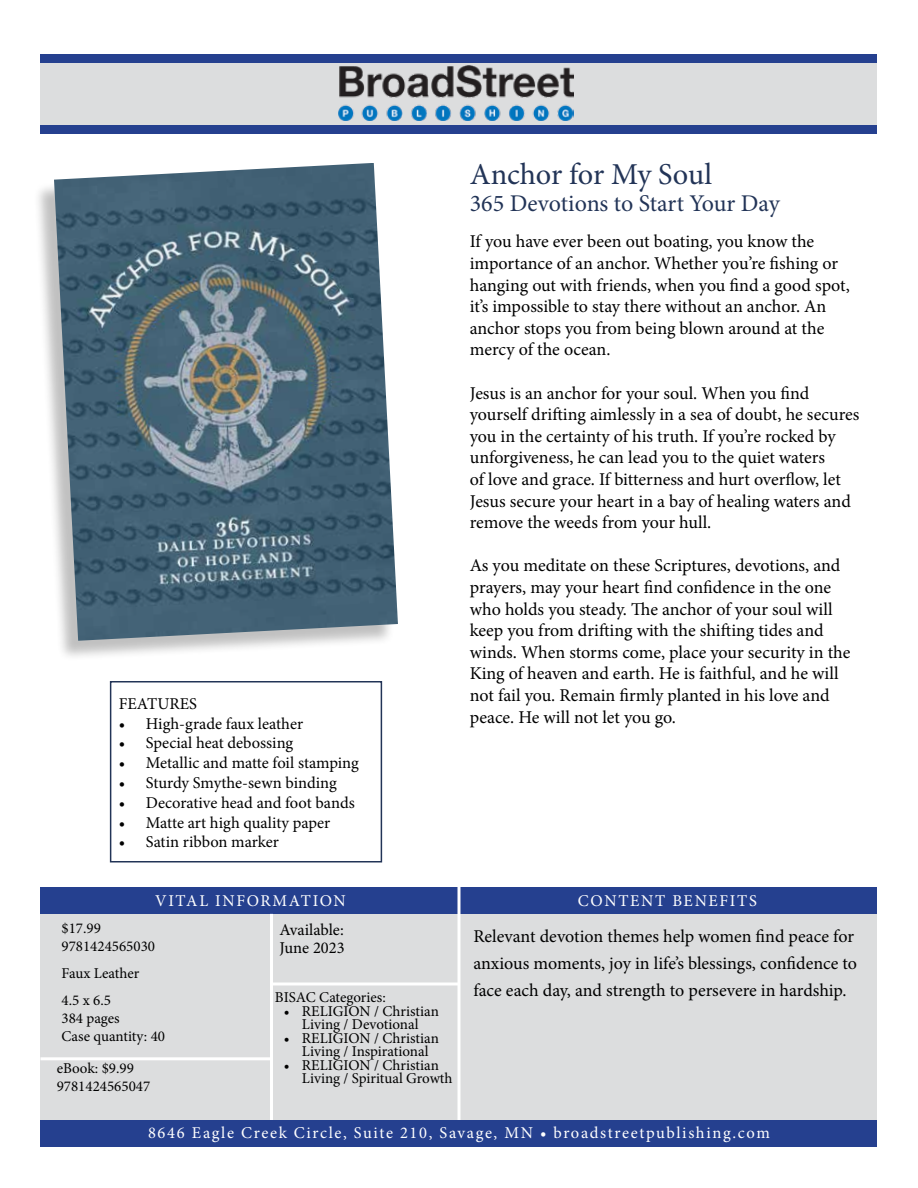
<style>
.page{position:relative;width:918px;height:1188px;background:#fff}
.page>*{position:absolute;margin:0;border:0;box-sizing:border-box;transform-origin:0 0}
.t1{font:30.3px "Minion Pro";letter-spacing:-.01em;color:#223457}
.t2{font:24px "Minion Pro";letter-spacing:-.005em;color:#223457}
.t3{font:18px/21.6px "Minion Pro";letter-spacing:-.005em;color:#000}
.t4{font:16.5px/18px "Minion Pro";color:#000}
.t5{font:16.5px "Minion Pro";letter-spacing:.1em;color:#fff}
.t6{font:15px/18px "Minion Pro";color:#000}
</style>
<div class="page">
<div style="left:40px;top:887px;width:838px;height:251px;background:#dcddde"></div>
<div style="left:40px;top:887px;width:420px;height:27px;background:#25408f"></div>
<div style="left:460px;top:887px;width:418px;height:27px;background:#25408f"></div>
<hr style="left:270px;top:914px;width:3px;height:212px;background:#fff">
<hr style="left:458px;top:886px;width:2px;height:252px;background:#fff">
<hr style="left:272px;top:982px;width:187px;height:3px;background:#fff">
<hr style="left:40px;top:1057px;width:232px;height:3px;background:#fff">
<div style="left:40px;top:1120px;width:838px;height:28px;background:#25408f"></div>
<div style="left:40px;top:54px;width:838px;height:74px;background:#dcddde"></div>
<div style="left:40px;top:125px;width:838px;height:9px;background:#25408f"></div>
<div style="left:40px;top:54px;width:838px;height:9px;background:#25408f"></div>
<img style="left:339px;top:66px;width:234px;height:55px">
<div style="left:33px;top:166px;width:362px;height:496px;background:#000;opacity:.25"></div>
<img style="left:54px;top:163px;width:344px;height:478px">
<div style="left:110px;top:681px;width:272px;height:181px;border:2px solid #223457"></div>
<p class="t4" style="left:119px;top:695px;width:80px">FEATURES</p>
<p class="t4" style="left:119px;top:714px;width:186px">• High-grade faux leather</p>
<p class="t4" style="left:119px;top:734px;width:176px">• Special heat debossing</p>
<p class="t4" style="left:119px;top:754px;width:242px">• Metallic and matte foil stamping</p>
<p class="t4" style="left:119px;top:774px;width:219px">• Sturdy Smythe-sewn binding</p>
<p class="t4" style="left:119px;top:794px;width:237px">• Decorative head and foot bands</p>
<p class="t4" style="left:119px;top:813px;width:213px">• Matte art high quality paper</p>
<p class="t4" style="left:119px;top:833px;width:162px">• Satin ribbon marker</p>
<h1 class="t1" style="left:470px;top:154px;width:244px">Anchor for My Soul</h1>
<h2 class="t2" style="left:470px;top:187px;width:311px">365 Devotions to Start Your Day</h2>
<p class="t3" style="left:470px;top:231px;width:382px">If you have ever been out boating, you know the importance of an anchor. Whether you’re fishing or hanging out with friends, when you find a good spot, it’s impossible to stay there without an anchor. An anchor stops you from being blown around at the mercy of the ocean.</p>
<p class="t3" style="left:470px;top:382px;width:391px">Jesus is an anchor for your soul. When you find yourself drifting aimlessly in a sea of doubt, he secures you in the certainty of his truth. If you’re rocked by unforgiveness, he can lead you to the quiet waters<br>of love and grace. If bitterness and hurt overflow, let Jesus secure your heart in a bay of healing waters and remove the weeds from your hull.</p>
<p class="t3" style="left:470px;top:555px;width:382px">As you meditate on these Scriptures, devotions, and prayers, may your heart find confidence in the one who holds you steady. The anchor of your soul will keep you from drifting with the shifting tides and winds. When storms come, place your security in the King of heaven and earth. He is faithful, and he will not fail you. Remain firmly planted in his love and peace. He will not let you go.</p>
<p class="t5" style="left:155px;top:889px;width:192px">VITAL INFORMATION</p>
<p class="t6" style="left:62px;top:919px;width:95px">$17.99<br>9781424565030</p>
<p class="t6" style="left:62px;top:960px;width:79px;line-height:27px">Faux Leather<br>4.5 x 6.5</p>
<p class="t6" style="left:62px;top:1009px;width:105px">384 pages<br>Case quantity: 40</p>
<p class="t6" style="left:57px;top:1060px;width:95px">eBook: $9.99<br>9781424565047</p>
<p class="t4" style="left:280px;top:921px;width:67px">Available:<br>June 2023</p>
<p class="t6" style="left:275px;top:989px;width:112px">BISAC Categories:</p>
<p class="t6" style="left:284px;top:1004px;width:156px;line-height:13.5px;text-align:center">• RELIGION / Christian<br>Living / Devotional</p>
<p class="t6" style="left:284px;top:1031px;width:156px;line-height:13.5px;text-align:center">• RELIGION / Christian<br>Living / Inspirational</p>
<p class="t6" style="left:302px;top:1058px;width:152px;line-height:13.5px;text-indent:-18px">• RELIGION / Christian<br>Living / Spiritual Growth</p>
<p class="t5" style="left:578px;top:890px;width:181px">CONTENT BENEFITS</p>
<p class="t3" style="left:473px;top:923px;width:385px;line-height:27px">Relevant devotion themes help women find peace for anxious moments, joy in life’s blessings, confidence to face each day, and strength to persevere in hardship.</p>
<p class="t5" style="left:148px;top:1122px;width:623px">8646 Eagle Creek Circle, Suite 210, Savage, MN • broadstreetpublishing.com</p>
</div>
